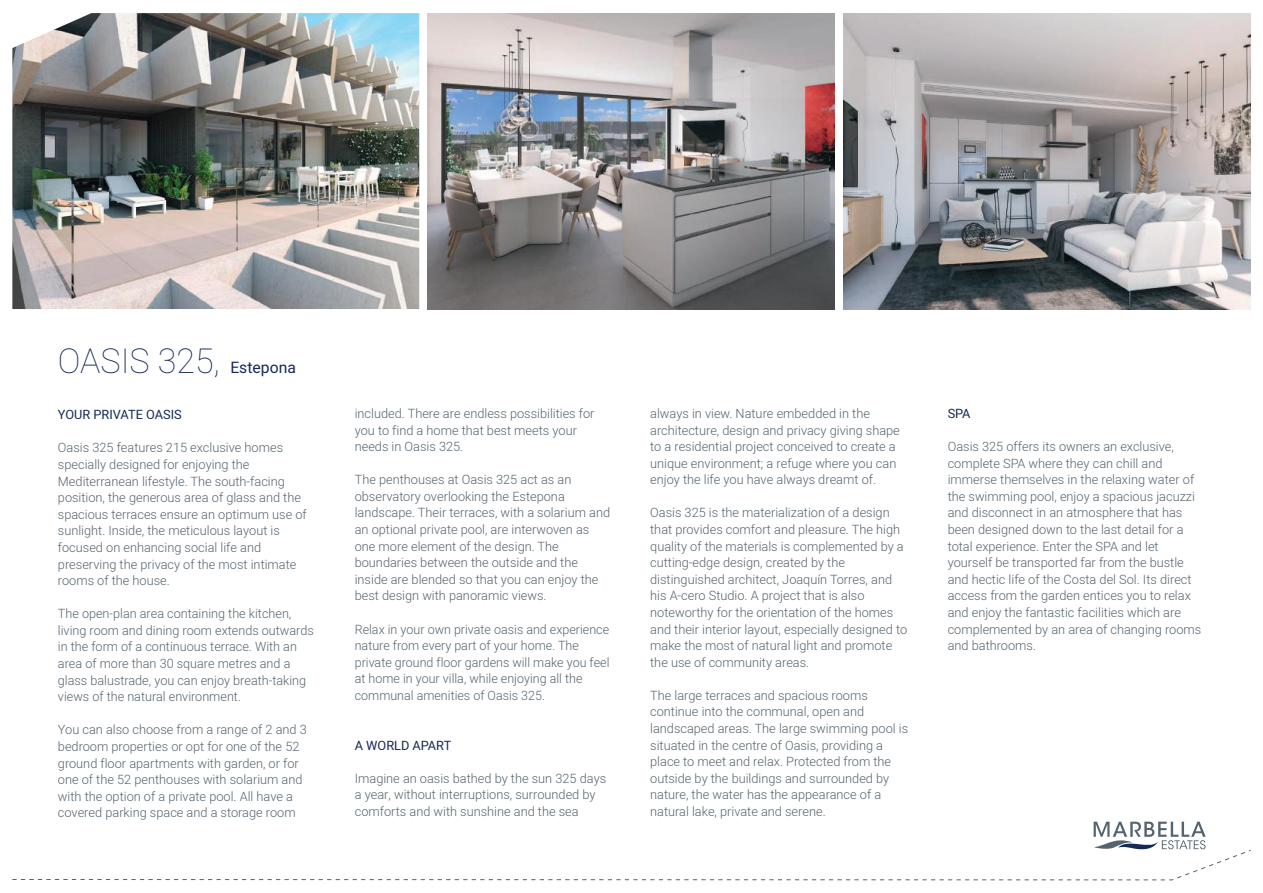
<style>
.page{position:relative;width:1263px;height:893px;background:#fff}
.page>*{position:absolute;margin:0;border:0;box-sizing:border-box;transform-origin:0 0}
.t1{font:100 34.05px "Heebo";color:#152959}
.t2{font:300 12.75px/16.6px "Heebo";color:#54646f}
.t3{font:12.75px "Heebo";color:#152959}
.s1{font-weight:400;font-size:15.75px}
</style>
<div class="page">
<svg style="left:12px;top:822px;width:1239px;height:58px"></svg>
<img style="left:12px;top:13px;width:407px;height:296px">
<img style="left:428px;top:13px;width:407px;height:296px">
<img style="left:843px;top:13px;width:407px;height:296px">
<h1 class="t1" style="left:58px;top:338px;width:239px">OASIS 325, <span class="s1">Estepona</span></h1>
<p class="t3" style="left:58px;top:406px;width:125px">YOUR PRIVATE OASIS</p>
<p class="t2" style="left:58px;top:439px;width:250px">Oasis 325 features 215 exclusive homes specially designed for enjoying the Mediterranean lifestyle. The south-facing position, the generous area of glass and the spacious terraces ensure an optimum use of sunlight. Inside, the meticulous layout is focused on enhancing social life and preserving the privacy of the most intimate rooms of the house.</p>
<p class="t2" style="left:58px;top:605px;width:257px">The open-plan area containing the kitchen, living room and dining room extends outwards in the form of a continuous terrace. With an area of more than 30 square metres and a glass balustrade, you can enjoy breath-taking views of the natural environment.</p>
<p class="t2" style="left:58px;top:721px;width:250px">You can also choose from a range of 2 and 3 bedroom properties or opt for one of the 52 ground floor apartments with garden, or for one of the 52 penthouses with solarium and with the option of a private pool. All have a covered parking space and a storage room</p>
<p class="t2" style="left:355px;top:405px;width:241px">included. There are endless possibilities for you to find a home that best meets your needs in Oasis 325.</p>
<p class="t2" style="left:355px;top:471px;width:257px">The penthouses at Oasis 325 act as an observatory overlooking the Estepona landscape. Their terraces, with a solarium and an optional private pool, are interwoven as one more element of the design. The boundaries between the outside and the inside are blended so that you can enjoy the best design with panoramic views.</p>
<p class="t2" style="left:355px;top:620px;width:256px">Relax in your own private oasis and experience nature from every part of your home. The private ground floor gardens will make you feel at home in your villa, while enjoying all the communal amenities of Oasis 325.</p>
<p class="t3" style="left:355px;top:736px;width:98px">A WORLD APART</p>
<p class="t2" style="left:355px;top:770px;width:253px">Imagine an oasis bathed by the sun 325 days a year, without interruptions, surrounded by comforts and with sunshine and the sea</p>
<p class="t2" style="left:650px;top:405px;width:251px">always in view. Nature embedded in the architecture, design and privacy giving shape to a residential project conceived to create a unique environment; a refuge where you can enjoy the life you have always dreamt of.</p>
<p class="t2" style="left:650px;top:504px;width:258px">Oasis 325 is the materialization of a design that provides comfort and pleasure. The high quality of the materials is complemented by a cutting-edge design, created by the distinguished architect, Joaquín Torres, and his A-cero Studio. A project that is also noteworthy for the orientation of the homes and their interior layout, especially designed to make the most of natural light and promote the use of community areas.</p>
<p class="t2" style="left:650px;top:687px;width:259px">The large terraces and spacious rooms continue into the communal, open and landscaped areas. The large swimming pool is situated in the centre of Oasis, providing a place to meet and relax. Protected from the outside by the buildings and surrounded by nature, the water has the appearance of a natural lake, private and serene.</p>
<p class="t3" style="left:948px;top:405px;width:24px">SPA</p>
<p class="t2" style="left:948px;top:438px;width:255px">Oasis 325 offers its owners an exclusive, complete SPA where they can chill and immerse themselves in the relaxing water of the swimming pool, enjoy a spacious jacuzzi and disconnect in an atmosphere that has been designed down to the last detail for a total experience. Enter the SPA and let yourself be transported far from the bustle and hectic life of the Costa del Sol. Its direct access from the garden entices you to relax and enjoy the fantastic facilities which are complemented by an area of changing rooms and bathrooms.</p>
</div>
